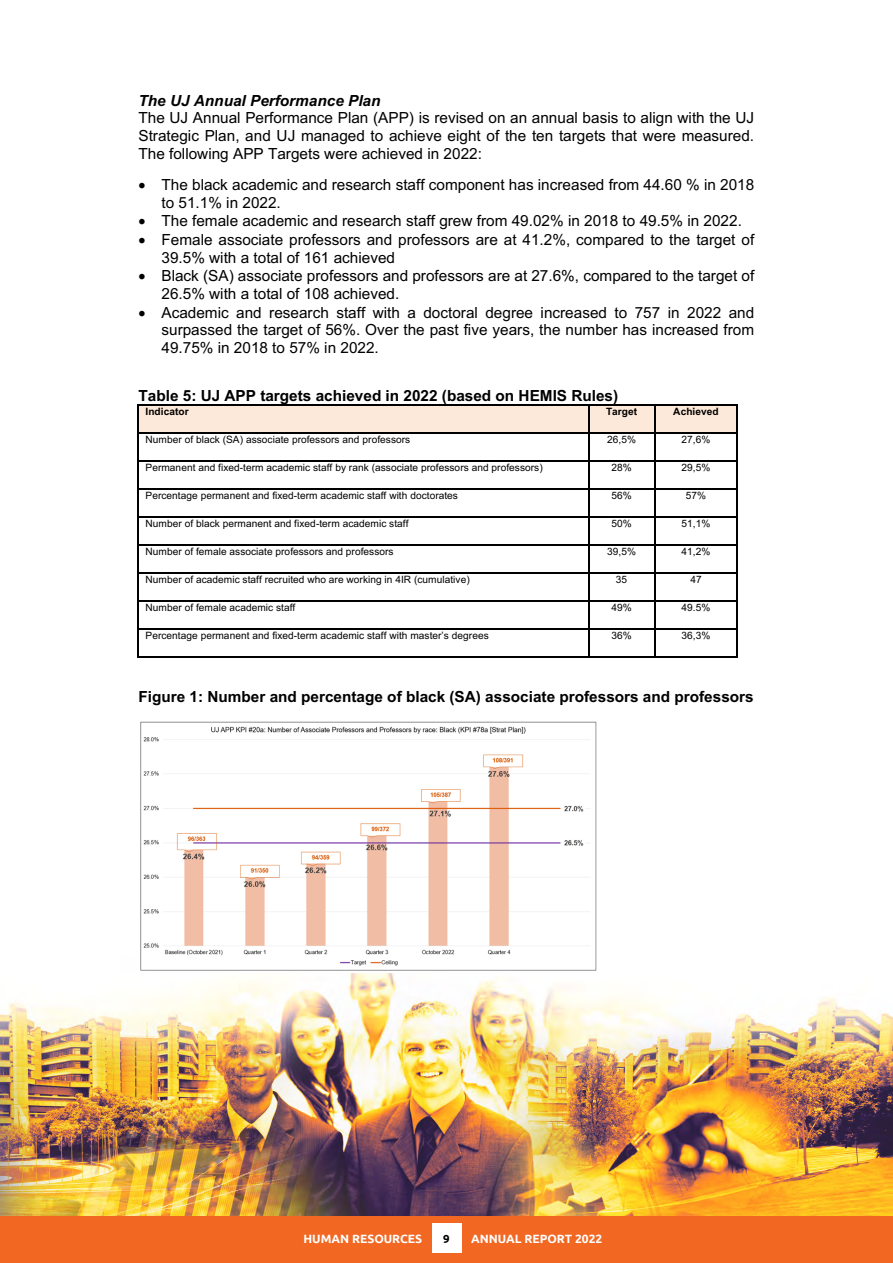
<style>
.page{position:relative;width:893px;height:1263px;background:#fff}
.page>*{position:absolute;margin:0;border:0;box-sizing:border-box;transform-origin:0 0}
.t1{font:15.3px/17.7px "Arial";color:#000}
.t2{font:700 15.3px "Arial";color:#000}
.t3{font:italic 700 15.3px "Arial";color:#000}
.t4{font:700 12px "Ubuntu";color:#fff}
.t5{font:700 11.55px "Ubuntu";color:#000}
.t6{font:10.05px "Arial";letter-spacing:.005em;color:#000}
.t7{font:700 10.05px "Arial";letter-spacing:.005em;color:#000}
</style>
<div class="page">
<img style="left:0;top:973px;width:893px;height:244px">
<div style="left:0;top:1217px;width:893px;height:46px;background:#f26722"></div>
<div style="left:432px;top:1223px;width:29px;height:30px;background:#fff"></div>
<div style="left:139px;top:406px;width:449px;height:26px;background:#fde9d9"></div>
<div style="left:589px;top:406px;width:65px;height:26px;background:#fde9d9"></div>
<div style="left:656px;top:406px;width:80px;height:26px;background:#fde9d9"></div>
<hr style="left:139px;top:404px;width:449px;height:1px;background:#000">
<hr style="left:589px;top:404px;width:65px;height:1px;background:#000">
<hr style="left:655px;top:404px;width:81px;height:1px;background:#000">
<hr style="left:736px;top:405px;width:2px;height:27px;background:#000">
<hr style="left:139px;top:432px;width:449px;height:1px;background:#000">
<hr style="left:589px;top:432px;width:65px;height:1px;background:#000">
<hr style="left:655px;top:432px;width:81px;height:1px;background:#000">
<hr style="left:736px;top:433px;width:2px;height:27px;background:#000">
<hr style="left:139px;top:460px;width:449px;height:1px;background:#000">
<hr style="left:589px;top:460px;width:65px;height:1px;background:#000">
<hr style="left:655px;top:460px;width:81px;height:1px;background:#000">
<hr style="left:736px;top:461px;width:2px;height:27px;background:#000">
<hr style="left:139px;top:488px;width:449px;height:1px;background:#000">
<hr style="left:589px;top:488px;width:65px;height:1px;background:#000">
<hr style="left:655px;top:488px;width:81px;height:1px;background:#000">
<hr style="left:736px;top:489px;width:2px;height:27px;background:#000">
<hr style="left:139px;top:516px;width:449px;height:1px;background:#000">
<hr style="left:589px;top:516px;width:65px;height:1px;background:#000">
<hr style="left:655px;top:516px;width:81px;height:1px;background:#000">
<hr style="left:736px;top:517px;width:2px;height:27px;background:#000">
<hr style="left:139px;top:544px;width:449px;height:1px;background:#000">
<hr style="left:589px;top:544px;width:65px;height:1px;background:#000">
<hr style="left:655px;top:544px;width:81px;height:1px;background:#000">
<hr style="left:736px;top:545px;width:2px;height:27px;background:#000">
<hr style="left:139px;top:572px;width:449px;height:1px;background:#000">
<hr style="left:589px;top:572px;width:65px;height:1px;background:#000">
<hr style="left:655px;top:572px;width:81px;height:1px;background:#000">
<hr style="left:736px;top:573px;width:2px;height:27px;background:#000">
<hr style="left:139px;top:600px;width:449px;height:1px;background:#000">
<hr style="left:589px;top:600px;width:65px;height:1px;background:#000">
<hr style="left:655px;top:600px;width:81px;height:1px;background:#000">
<hr style="left:736px;top:601px;width:2px;height:27px;background:#000">
<hr style="left:139px;top:628px;width:449px;height:1px;background:#000">
<hr style="left:589px;top:628px;width:65px;height:1px;background:#000">
<hr style="left:655px;top:628px;width:81px;height:1px;background:#000">
<svg style="left:138px;top:404px;width:1px;height:253px"></svg>
<hr style="left:139px;top:656px;width:449px;height:1px;background:#000">
<svg style="left:588px;top:404px;width:1px;height:253px"></svg>
<hr style="left:589px;top:656px;width:65px;height:1px;background:#000">
<svg style="left:654px;top:404px;width:1px;height:253px"></svg>
<hr style="left:655px;top:656px;width:81px;height:1px;background:#000">
<hr style="left:736px;top:629px;width:2px;height:27px;background:#000">
<img style="left:140px;top:721px;width:457px;height:250px">
<p class="t3" style="left:138px;top:90px;width:243px">The UJ Annual Performance Plan</p>
<p class="t1" style="left:138px;top:109px;width:617px;text-align:justify">The UJ Annual Performance Plan (APP) is revised on an annual basis to align with the UJ Strategic Plan, and UJ managed to achieve eight of the ten targets that were measured.<br>The following APP Targets were achieved in 2022:</p>
<p class="t1" style="left:161px;top:176px;width:594px;text-indent:-23px">• The black academic and research staff component has increased from 44.60 % in 2018 to 51.1% in 2022.</p>
<p class="t1" style="left:138px;top:212px;width:605px">• The female academic and research staff grew from 49.02% in 2018 to 49.5% in 2022.</p>
<p class="t1" style="left:161px;top:230px;width:594px;text-indent:-23px">• Female associate professors and professors are at 41.2%, compared to the target of<br>39.5% with a total of 161 achieved</p>
<p class="t1" style="left:161px;top:267px;width:594px;text-indent:-23px">• Black (SA) associate professors and professors are at 27.6%, compared to the target of<br>26.5% with a total of 108 achieved.</p>
<p class="t1" style="left:161px;top:303px;width:594px;text-align:justify;text-indent:-23px">• Academic and research staff with a doctoral degree increased to 757 in 2022 and surpassed the target of 56%. Over the past five years, the number has increased from 49.75% in 2018 to 57% in 2022.</p>
<p class="t2" style="left:138px;top:385px;width:481px">Table 5: UJ APP targets achieved in 2022 (based on HEMIS Rules)</p>
<p class="t7" style="left:146px;top:404px;width:45px">Indicator</p>
<p class="t7" style="left:606px;top:404px;width:33px">Target</p>
<p class="t7" style="left:673px;top:404px;width:47px">Achieved</p>
<p class="t6" style="left:146px;top:432px;width:266px">Number of black (SA) associate professors and professors</p>
<p class="t6" style="left:607px;top:432px;width:30px">26,5%</p>
<p class="t6" style="left:681px;top:432px;width:30px">27,6%</p>
<p class="t6" style="left:146px;top:460px;width:399px">Permanent and fixed-term academic staff by rank (associate professors and professors)</p>
<p class="t6" style="left:611px;top:460px;width:22px">28%</p>
<p class="t6" style="left:681px;top:460px;width:30px">29,5%</p>
<p class="t6" style="left:146px;top:488px;width:314px">Percentage permanent and fixed-term academic staff with doctorates</p>
<p class="t6" style="left:611px;top:488px;width:22px">56%</p>
<p class="t6" style="left:686px;top:488px;width:22px">57%</p>
<p class="t6" style="left:146px;top:517px;width:265px">Number of black permanent and fixed-term academic staff</p>
<p class="t6" style="left:611px;top:517px;width:22px">50%</p>
<p class="t6" style="left:681px;top:517px;width:30px">51,1%</p>
<p class="t6" style="left:146px;top:544px;width:250px">Number of female associate professors and professors</p>
<p class="t6" style="left:607px;top:544px;width:30px">39,5%</p>
<p class="t6" style="left:681px;top:544px;width:30px">41,2%</p>
<p class="t6" style="left:146px;top:572px;width:326px">Number of academic staff recruited who are working in 4IR (cumulative)</p>
<p class="t6" style="left:616px;top:572px;width:13px">35</p>
<p class="t6" style="left:690px;top:572px;width:13px">47</p>
<p class="t6" style="left:146px;top:600px;width:151px">Number of female academic staff</p>
<p class="t6" style="left:611px;top:600px;width:22px">49%</p>
<p class="t6" style="left:681px;top:600px;width:30px">49.5%</p>
<p class="t6" style="left:146px;top:628px;width:345px">Percentage permanent and fixed-term academic staff with master’s degrees</p>
<p class="t6" style="left:611px;top:628px;width:22px">36%</p>
<p class="t6" style="left:681px;top:628px;width:30px">36,3%</p>
<p class="t2" style="left:138px;top:686px;width:617px">Figure 1: Number and percentage of black (SA) associate professors and professors</p>
<p class="t4" style="left:303px;top:1231px;width:120px">HUMAN RESOURCES</p>
<p class="t5" style="left:443px;top:1232px;width:8px">9</p>
<p class="t4" style="left:471px;top:1231px;width:133px">ANNUAL REPORT 2022</p>
</div>
